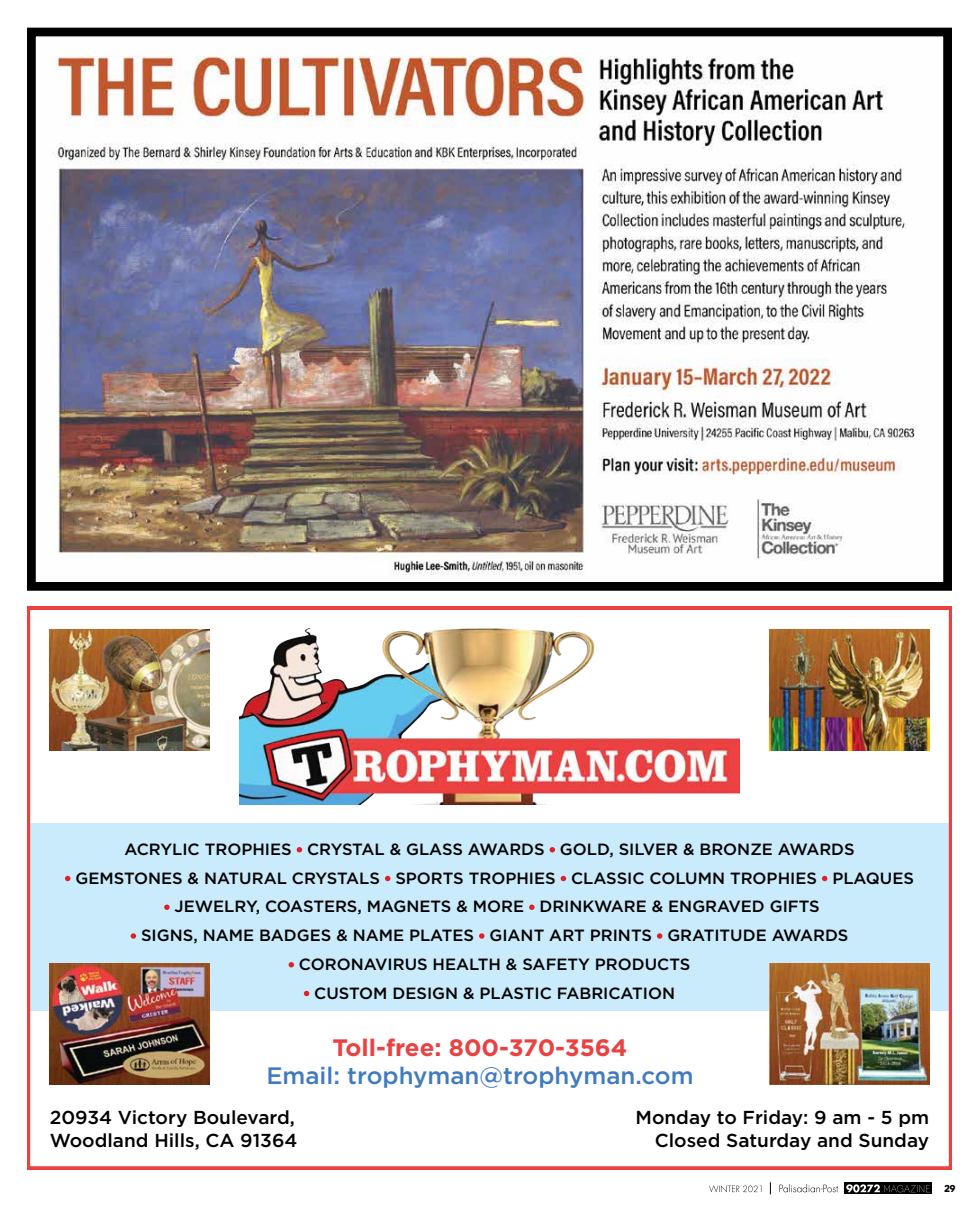
<style>
.page{position:relative;width:979px;height:1215px;background:#fff}
.page>*{position:absolute;margin:0;border:0;box-sizing:border-box;transform-origin:0 0}
.t1{font:500 23.75px "Gotham";color:#417bbf}
.t2{font:700 23.75px "Gotham";color:#ec4041}
.t3{font:500 18.75px/22.5px "Gotham";color:#000}
.t4{font:500 16.25px "Gotham";color:#000}
.t5{font:700 10px "Novecento";color:#000}
</style>
<div class="page">
<svg style="left:779px;top:1184px;width:59px;height:8px"></svg>
<svg style="left:770px;top:1182px;width:1px;height:12px"></svg>
<div style="left:844px;top:1182px;width:88px;height:12px;background:#000"></div>
<svg style="left:846px;top:1184px;width:84px;height:9px"></svg>
<svg style="left:709px;top:1185px;width:52px;height:7px"></svg>
<img style="left:52px;top:55px;width:864px;height:520px">
<div style="left:27px;top:28px;width:925px;height:563px;border:9px solid #000"></div>
<svg style="left:27px;top:607px;width:925px;height:562px"></svg>
<svg style="left:297px;top:847px;width:5px;height:5px"></svg>
<svg style="left:549px;top:847px;width:6px;height:5px"></svg>
<svg style="left:65px;top:876px;width:5px;height:5px"></svg>
<svg style="left:385px;top:876px;width:5px;height:5px"></svg>
<svg style="left:561px;top:876px;width:5px;height:5px"></svg>
<svg style="left:822px;top:876px;width:5px;height:5px"></svg>
<svg style="left:164px;top:905px;width:6px;height:5px"></svg>
<svg style="left:529px;top:905px;width:5px;height:5px"></svg>
<svg style="left:131px;top:933px;width:5px;height:6px"></svg>
<svg style="left:479px;top:933px;width:5px;height:6px"></svg>
<svg style="left:657px;top:933px;width:5px;height:6px"></svg>
<svg style="left:288px;top:962px;width:6px;height:5px"></svg>
<svg style="left:304px;top:991px;width:5px;height:5px"></svg>
<img style="left:239px;top:628px;width:500px;height:177px">
<img style="left:50px;top:963px;width:159px;height:121px">
<img style="left:50px;top:629px;width:159px;height:122px">
<img style="left:770px;top:963px;width:159px;height:121px">
<img style="left:770px;top:629px;width:159px;height:122px">
<p class="t4" style="left:124px;top:840px;width:731px">ACRYLIC TROPHIES CRYSTAL &amp; GLASS AWARDS GOLD, SILVER &amp; BRONZE AWARDS</p>
<p class="t4" style="left:75px;top:869px;width:840px">GEMSTONES &amp; NATURAL CRYSTALS SPORTS TROPHIES CLASSIC COLUMN TROPHIES PLAQUES</p>
<p class="t4" style="left:175px;top:897px;width:646px">JEWELRY, COASTERS, MAGNETS &amp; MORE DRINKWARE &amp; ENGRAVED GIFTS</p>
<p class="t4" style="left:141px;top:926px;width:709px">SIGNS, NAME BADGES &amp; NAME PLATES GIANT ART PRINTS GRATITUDE AWARDS</p>
<p class="t4" style="left:299px;top:955px;width:393px">CORONAVIRUS HEALTH &amp; SAFETY PRODUCTS</p>
<p class="t4" style="left:314px;top:984px;width:362px">CUSTOM DESIGN &amp; PLASTIC FABRICATION</p>
<h1 class="t2" style="left:332px;top:1034px;width:296px">Toll-free: 800-370-3564</h1>
<h1 class="t1" style="left:266px;top:1062px;width:429px">Email: trophyman@trophyman.com</h1>
<p class="t3" style="left:50px;top:1106px;width:249px">20934 Victory Boulevard,<br>Woodland Hills, CA 91364</p>
<p class="t3" style="left:635px;top:1106px;width:295px;text-align:right">Monday to Friday: 9 am - 5 pm<br>Closed Saturday and Sunday</p>
<p class="t5" style="left:944px;top:1182px;width:13px">29</p>
</div>
